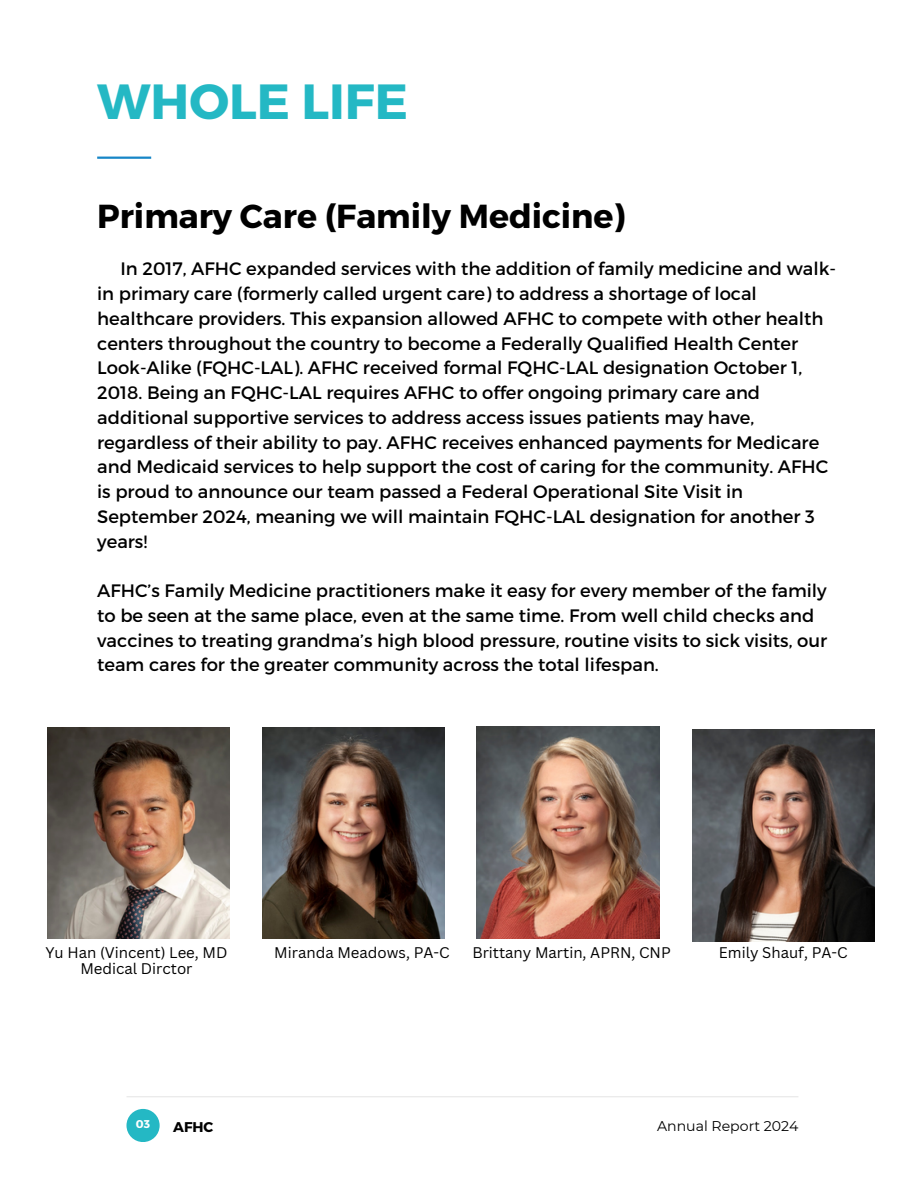
<style>
.page{position:relative;width:918px;height:1188px;background:#fff}
.page>*{position:absolute;margin:0;border:0;box-sizing:border-box;transform-origin:0 0}
.t1{font:700 49.35px "Montserrat";color:#24b8c4}
.t2{font:700 33.3px "Montserrat";color:#000}
.t3{font:18px/24.8px "Montserrat";color:#000}
.t4{font:15px "Canva Sans";color:#000}
.t5{font:14.1px "Montserrat";color:#000}
.t6{font:700 14.1px "Montserrat";color:#000}
.t7{font:700 11.25px "Montserrat";color:#fff}
</style>
<div class="page">
<hr style="left:97px;top:157px;width:54px;height:2px;background:#1786c7">
<img style="left:48px;top:727px;width:182px;height:212px">
<img style="left:262px;top:727px;width:183px;height:212px">
<img style="left:477px;top:727px;width:182px;height:211px">
<img style="left:692px;top:730px;width:182px;height:211px">
<hr style="left:126px;top:1096px;width:672px;height:1px;background:#000">
<div style="left:126px;top:1109px;width:34px;height:33px;background:#24b8c4;border-radius:50%"></div>
<p class="t1" style="left:97px;top:69px;width:312px">WHOLE LIFE</p>
<p class="t2" style="left:97px;top:194px;width:530px">Primary Care (Family Medicine)</p>
<p class="t3" style="left:97px;top:256px;width:740px;text-indent:23px">In 2017, AFHC expanded services with the addition of family medicine and walk&shy;in primary care (formerly called urgent care) to address a shortage of local healthcare providers. This expansion allowed AFHC to compete with other health centers throughout the country to become a Federally Qualified Health Center Look-Alike (FQHC-LAL). AFHC received formal FQHC-LAL designation October 1, 2018. Being an FQHC-LAL requires AFHC to offer ongoing primary care and additional supportive services to address access issues patients may have, regardless of their ability to pay. AFHC receives enhanced payments for Medicare and Medicaid services to help support the cost of caring for the community. AFHC is proud to announce our team passed a Federal Operational Site Visit in September 2024, meaning we will maintain FQHC-LAL designation for another 3 years!</p>
<p class="t3" style="left:97px;top:577px;width:732px">AFHC’s Family Medicine practitioners make it easy for every member of the family to be seen at the same place, even at the same time. From well child checks and vaccines to treating grandma’s high blood pressure, routine visits to sick visits, our team cares for the greater community across the total lifespan.</p>
<p class="t4" style="left:45px;top:942px;width:184px">Yu Han (Vincent) Lee, MD</p>
<p class="t4" style="left:80px;top:958px;width:114px">Medical Dirctor</p>
<p class="t4" style="left:274px;top:942px;width:177px">Miranda Meadows, PA-C</p>
<p class="t4" style="left:472px;top:942px;width:200px">Brittany Martin, APRN, CNP</p>
<p class="t4" style="left:719px;top:942px;width:130px">Emily Shauf, PA-C</p>
<p class="t7" style="left:136px;top:1117px;width:16px">03</p>
<p class="t6" style="left:173px;top:1117px;width:42px">AFHC</p>
<h4 class="t5" style="left:657px;top:1117px;width:143px">Annual Report 2024</h4>
</div>
